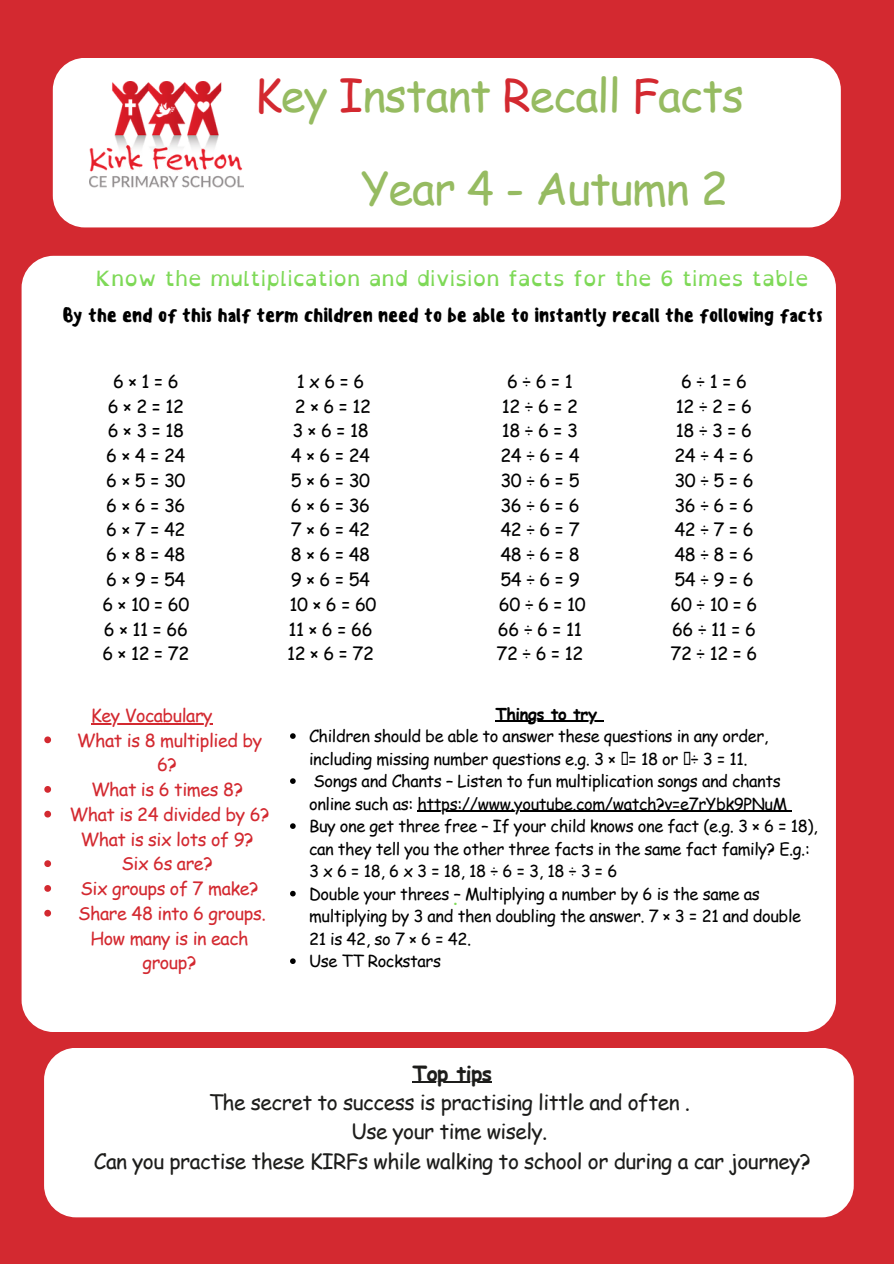
<style>
.page{position:relative;width:894px;height:1264px;background:#fff}
.page>*{position:absolute;margin:0;border:0;box-sizing:border-box;transform-origin:0 0}
.t1{font:45px "Comic Sans MS";letter-spacing:-.025em;color:#96bb61}
.t2{font:27.75px "KG Primary Penmanship";color:#7ed957}
.t3{font:21px "Comic Sans MS";letter-spacing:-.025em;color:#1d1d1b}
.t4{font:21px "Open Dyslexic";color:#7ed957}
.t5{font:700 21px "Comic Sans MS";letter-spacing:-.025em;color:#1d1d1b}
.t6{font:500 19.5px "Sensei";letter-spacing:-.025em;color:#000}
.t7{font:18px "Comic Sans MS";letter-spacing:-.025em;color:#000}
.t8{font:18px/24.8px "Comic Sans MS";letter-spacing:-.025em;color:#d32930;text-align:center}
.t9{font:16.5px/22.5px "Comic Sans MS";letter-spacing:-.025em;color:#000}
.t10{font:700 16.5px "Comic Sans MS";letter-spacing:-.025em;color:#000}
.s1{color:#d32930}
</style>
<div class="page">
<div style="left:0;top:0;width:893px;height:1263px;background:#d32930"></div>
<div style="left:53px;top:58px;width:787px;height:169px;background:#fff;border-radius:32px"></div>
<div style="left:22px;top:256px;width:813px;height:776px;background:#fff;border-radius:32px"></div>
<div style="left:44px;top:1047px;width:809px;height:170px;background:#fff;border-radius:32px"></div>
<img style="left:89px;top:82px;width:154px;height:106px">
<svg style="left:290px;top:733px;width:5px;height:6px"></svg>
<svg style="left:290px;top:778px;width:5px;height:6px"></svg>
<hr style="left:417px;top:811px;width:369px;height:1px;background:#000">
<svg style="left:290px;top:823px;width:5px;height:6px"></svg>
<svg style="left:290px;top:890px;width:5px;height:6px"></svg>
<svg style="left:290px;top:958px;width:5px;height:6px"></svg>
<hr style="left:495px;top:721px;width:101px;height:1px;background:#000">
<hr style="left:412px;top:1081px;width:79px;height:2px;background:#1d1d1b">
<svg style="left:44px;top:736px;width:7px;height:7px"></svg>
<svg style="left:44px;top:786px;width:7px;height:6px"></svg>
<svg style="left:44px;top:810px;width:7px;height:7px"></svg>
<svg style="left:44px;top:860px;width:7px;height:7px"></svg>
<svg style="left:44px;top:885px;width:7px;height:6px"></svg>
<svg style="left:44px;top:909px;width:7px;height:7px"></svg>
<hr style="left:91px;top:723px;width:121px;height:1px;background:#d32930">
<p class="t1" style="left:254px;top:63px;width:491px"><span class="s1">K</span>ey <span class="s1">I</span>nstant <span class="s1">R</span>ecall <span class="s1">F</span>acts</p>
<p class="t1" style="left:361px;top:155px;width:368px">Year 4 - Autumn 2</p>
<p class="t4" style="left:96px;top:260px;width:714px">Know the multiplication and division facts for the 6 times table</p>
<p class="t6" style="left:62px;top:303px;width:762px">By the end of this half term children need to be able to instantly recall the following facts</p>
<p class="t7" style="left:113px;top:368px;width:67px">6×1=6</p>
<p class="t7" style="left:108px;top:393px;width:78px">6×2=12</p>
<p class="t7" style="left:108px;top:417px;width:78px">6×3=18</p>
<p class="t7" style="left:106px;top:442px;width:81px">6×4=24</p>
<p class="t7" style="left:106px;top:467px;width:81px">6×5=30</p>
<p class="t7" style="left:106px;top:492px;width:81px">6×6=36</p>
<p class="t7" style="left:106px;top:516px;width:81px">6×7=42</p>
<p class="t7" style="left:106px;top:541px;width:81px">6×8=48</p>
<p class="t7" style="left:106px;top:566px;width:81px">6×9=54</p>
<p class="t7" style="left:102px;top:591px;width:88px">6×10=60</p>
<p class="t7" style="left:104px;top:615px;width:86px">6×11=66</p>
<p class="t7" style="left:102px;top:640px;width:88px">6×12=72</p>
<p class="t8" style="left:91px;top:702px;width:123px">Key Vocabulary</p>
<p class="t8" style="left:77px;top:727px;width:187px">What is 8 multiplied by<br>6?</p>
<p class="t8" style="left:91px;top:776px;width:153px">What is 6 times 8?</p>
<p class="t8" style="left:69px;top:801px;width:201px">What is 24 divided by 6?<br>What is six lots of 9?</p>
<p class="t8" style="left:121px;top:850px;width:93px">Six 6s are?</p>
<p class="t8" style="left:80px;top:875px;width:179px">Six groups of 7 make?</p>
<p class="t8" style="left:78px;top:900px;width:189px">Share 48 into 6 groups.<br>How many is in each group?</p>
<p class="t7" style="left:296px;top:368px;width:69px">1x6=6</p>
<p class="t7" style="left:295px;top:393px;width:78px">2×6=12</p>
<p class="t7" style="left:292px;top:417px;width:78px">3×6=18</p>
<p class="t7" style="left:291px;top:442px;width:81px">4×6=24</p>
<p class="t7" style="left:291px;top:467px;width:81px">5×6=30</p>
<p class="t7" style="left:291px;top:492px;width:81px">6×6=36</p>
<p class="t7" style="left:291px;top:516px;width:81px">7×6=42</p>
<p class="t7" style="left:291px;top:541px;width:81px">8×6=48</p>
<p class="t7" style="left:291px;top:566px;width:81px">9×6=54</p>
<p class="t7" style="left:289px;top:591px;width:88px">10×6=60</p>
<p class="t7" style="left:288px;top:615px;width:86px">11×6=66</p>
<p class="t7" style="left:287px;top:640px;width:88px">12×6=72</p>
<p class="t7" style="left:507px;top:368px;width:67px">6÷6=1</p>
<p class="t7" style="left:501px;top:393px;width:78px">12÷6=2</p>
<p class="t7" style="left:501px;top:417px;width:78px">18÷6=3</p>
<p class="t7" style="left:500px;top:442px;width:81px">24÷6=4</p>
<p class="t7" style="left:500px;top:467px;width:81px">30÷6=5</p>
<p class="t7" style="left:500px;top:492px;width:81px">36÷6=6</p>
<p class="t7" style="left:500px;top:516px;width:81px">42÷6=7</p>
<p class="t7" style="left:500px;top:541px;width:81px">48÷6=8</p>
<p class="t7" style="left:500px;top:566px;width:81px">54÷6=9</p>
<p class="t7" style="left:499px;top:591px;width:88px">60÷6=10</p>
<p class="t7" style="left:498px;top:615px;width:86px">66÷6=11</p>
<p class="t7" style="left:496px;top:640px;width:88px">72÷6=12</p>
<p class="t10" style="left:495px;top:701px;width:103px">Things to try</p>
<p class="t7" style="left:681px;top:368px;width:67px">6÷1=6</p>
<p class="t7" style="left:675px;top:393px;width:78px">12÷2=6</p>
<p class="t7" style="left:675px;top:417px;width:78px">18÷3=6</p>
<p class="t7" style="left:674px;top:442px;width:81px">24÷4=6</p>
<p class="t7" style="left:674px;top:467px;width:81px">30÷5=6</p>
<p class="t7" style="left:674px;top:492px;width:81px">36÷6=6</p>
<p class="t7" style="left:674px;top:516px;width:81px">42÷7=6</p>
<p class="t7" style="left:674px;top:541px;width:81px">48÷8=6</p>
<p class="t7" style="left:674px;top:566px;width:81px">54÷9=6</p>
<p class="t7" style="left:670px;top:591px;width:88px">60÷10=6</p>
<p class="t7" style="left:671px;top:615px;width:86px">66÷11=6</p>
<p class="t7" style="left:670px;top:640px;width:88px">72÷12=6</p>
<p class="t9" style="left:309px;top:724px;width:460px">Children should be able to answer these questions in any order, including missing number questions e.g. 3 × ⃝= 18 or ⃝÷ 3 = 11.</p>
<p class="t9" style="left:309px;top:769px;width:479px">Songs and Chants – Listen to fun multiplication songs and chants online such as: https://www.youtube.com/watch?v=e7rYbk9PNuM</p>
<p class="t9" style="left:309px;top:814px;width:510px">Buy one get three free – If your child knows one fact (e.g. 3 × 6 = 18), can they tell you the other three facts in the same fact family? E.g.:<br>3x6=18,6x3=18,18÷6=3,18÷3=6</p>
<p class="t9" style="left:309px;top:881px;width:493px">Double your threes – Multiplying a number by 6 is the same as multiplying by 3 and then doubling the answer. 7 × 3 = 21 and double<br>21is42,so7×6=42.</p>
<p class="t9" style="left:309px;top:949px;width:133px">Use TT Rockstars</p>
<p class="t2" style="left:453px;top:883px;width:5px">.</p>
<p class="t5" style="left:412px;top:1057px;width:81px">Top tips</p>
<p class="t3" style="left:209px;top:1086px;width:482px">The secret to success is practising little and often .</p>
<p class="t3" style="left:351px;top:1116px;width:197px">Use your time wisely.</p>
<p class="t3" style="left:94px;top:1145px;width:718px">Can you practise these KIRFs while walking to school or during a car journey?</p>
</div>
